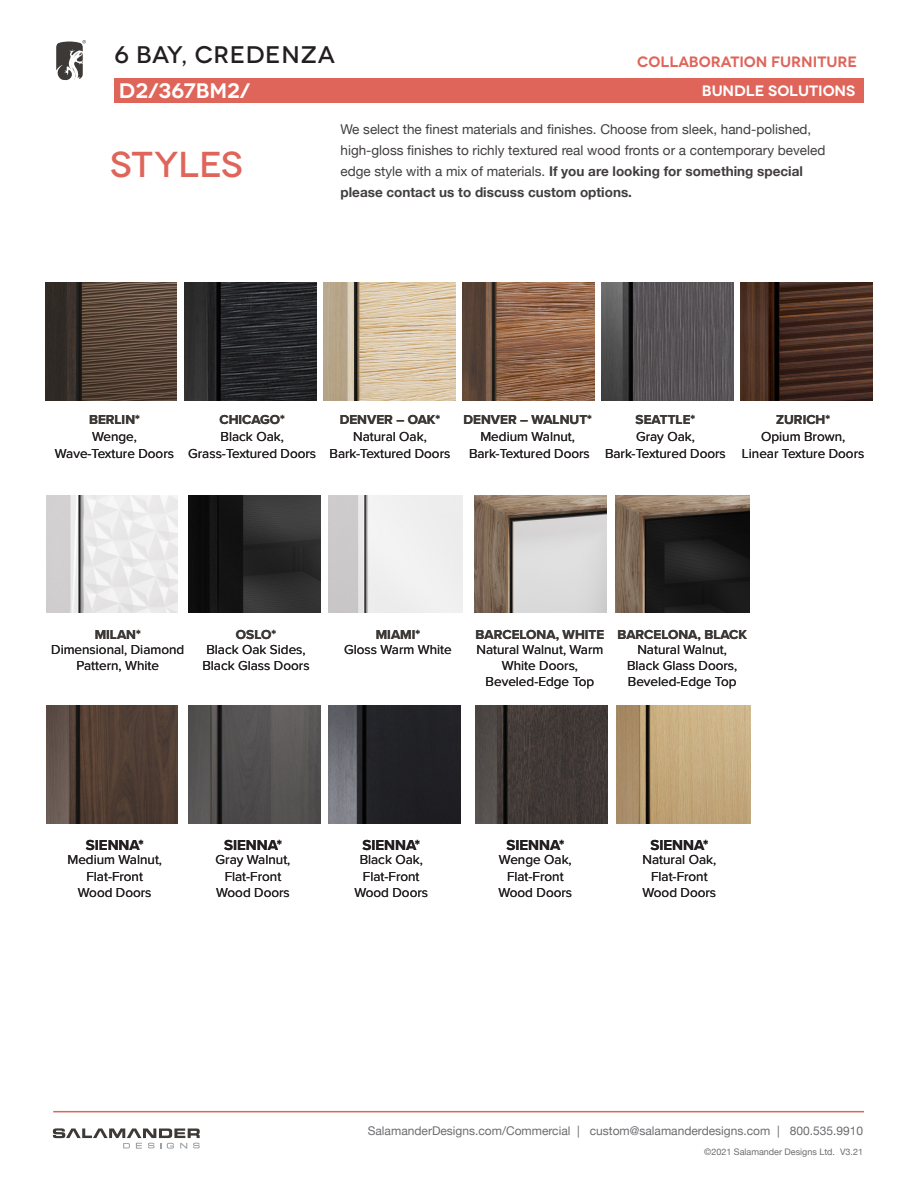
<style>
.page{position:relative;width:918px;height:1188px;background:#fff}
.page>*{position:absolute;margin:0;border:0;box-sizing:border-box;transform-origin:0 0}
.t1{font:500 36px "Novecentowide";letter-spacing:-.01em;color:#df655a}
.t2{font:500 24px "Novecentowide";letter-spacing:.02em;color:#231f20}
.t3{font:600 21px "Novecentowide";color:#fff}
.t4{font:700 15px "Proxima Nova";color:#231f20}
.t5{font:600 15px "Novecentowide";color:#df655a}
.t6{font:600 15px "Novecentowide";color:#fff}
.t7{font:13.5px/16.2px "Proxima Nova";color:#231f20;text-align:center}
.t8{font:13.5px/21px "Helvetica Neue";color:#423e3f}
.t9{font:700 13.5px "Proxima Nova";color:#3c3835}
.t10{font:12px "Helvetica Neue";color:#6c6d70}
.t11{font:9px "Helvetica Neue";color:#6c6d70}
.s1{font-weight:700}
</style>
<div class="page">
<svg style="left:53px;top:1128px;width:147px;height:21px"></svg>
<hr style="left:53px;top:1111px;width:811px;height:1px;background:#df655a">
<div style="left:114px;top:78px;width:750px;height:24px;background:#df655a"></div>
<svg style="left:56px;top:40px;width:30px;height:40px"></svg>
<img style="left:46px;top:282px;width:131px;height:118px">
<img style="left:323px;top:282px;width:132px;height:118px">
<img style="left:184px;top:282px;width:132px;height:118px">
<img style="left:329px;top:495px;width:134px;height:118px">
<img style="left:463px;top:282px;width:131px;height:118px">
<svg style="left:47px;top:705px;width:131px;height:118px;fill:#523f34"></svg>
<svg style="left:47px;top:495px;width:131px;height:118px;fill:#e9e8e9"></svg>
<svg style="left:329px;top:705px;width:132px;height:118px;fill:#222226"></svg>
<svg style="left:602px;top:282px;width:131px;height:118px;fill:#565255"></svg>
<svg style="left:188px;top:705px;width:132px;height:118px;fill:#555352"></svg>
<svg style="left:188px;top:495px;width:132px;height:118px"></svg>
<svg style="left:617px;top:705px;width:133px;height:118px;fill:#c3a87c"></svg>
<svg style="left:475px;top:705px;width:132px;height:118px;fill:#433a37"></svg>
<svg style="left:741px;top:282px;width:131px;height:118px"></svg>
<svg style="left:616px;top:495px;width:133px;height:118px"></svg>
<svg style="left:474px;top:495px;width:132px;height:118px"></svg>
<p class="t2" style="left:114px;top:40px;width:222px">6 BAY, CREDENZA</p>
<p class="t5" style="left:637px;top:52px;width:221px">COLLABORATION FURNITURE</p>
<h3 class="t3" style="left:119px;top:78px;width:133px">D2/367bM2/</h3>
<p class="t6" style="left:702px;top:81px;width:155px">BUNDLE SOLUTIONS</p>
<h1 class="t1" style="left:110px;top:142px;width:134px">STYLES</h1>
<p class="t8" style="left:341px;top:120px;width:486px">We select the finest materials and finishes. Choose from sleek, hand-polished, high-gloss finishes to richly textured real wood fronts or a contemporary beveled edge style with a mix of materials. <span class="s1">If you are looking for something special please contact us to discuss custom options.</span></p>
<p class="t9" style="left:89px;top:409px;width:52px">BERLIN*</p>
<p class="t9" style="left:219px;top:409px;width:67px">CHICAGO*</p>
<p class="t9" style="left:340px;top:409px;width:102px">DENVER – OAK*</p>
<p class="t9" style="left:463px;top:409px;width:130px">DENVER – WALNUT*</p>
<p class="t9" style="left:636px;top:409px;width:61px">SEATTLE*</p>
<p class="t9" style="left:776px;top:409px;width:56px">ZURICH*</p>
<p class="t7" style="left:55px;top:428px;width:121px">Wenge,<br>Wave-Texture Doors</p>
<p class="t7" style="left:188px;top:428px;width:130px">Black Oak,<br>Grass-Textured Doors</p>
<p class="t7" style="left:330px;top:428px;width:122px">Natural Oak,<br>Bark-Textured Doors</p>
<p class="t7" style="left:469px;top:428px;width:122px">Medium Walnut,<br>Bark-Textured Doors</p>
<p class="t7" style="left:605px;top:428px;width:122px">Gray Oak,<br>Bark-Textured Doors</p>
<p class="t7" style="left:742px;top:428px;width:124px">Opium Brown,<br>Linear Texture Doors</p>
<p class="t9" style="left:95px;top:624px;width:48px">MILAN*</p>
<p class="t9" style="left:236px;top:624px;width:42px">OSLO*</p>
<p class="t9" style="left:376px;top:624px;width:46px">MIAMI*</p>
<p class="t9" style="left:476px;top:624px;width:273px">BARCELONA, WHITE BARCELONA, BLACK</p>
<p class="t7" style="left:51px;top:641px;width:135px">Dimensional, Diamond<br>Pattern, White</p>
<p class="t7" style="left:202px;top:641px;width:109px;text-align:left">Black Oak Sides,<br>Black Glass Doors</p>
<p class="t7" style="left:344px;top:641px;width:109px">Gloss Warm White</p>
<p class="t7" style="left:476px;top:641px;width:128px">Natural Walnut, Warm<br>White Doors,<br>Beveled-Edge Top</p>
<p class="t7" style="left:627px;top:641px;width:112px">Natural Walnut,<br>Black Glass Doors,<br>Beveled-Edge Top</p>
<p class="t4" style="left:86px;top:834px;width:59px">SIENNA*</p>
<p class="t4" style="left:224px;top:834px;width:59px">SIENNA*</p>
<p class="t4" style="left:362px;top:834px;width:59px">SIENNA*</p>
<p class="t4" style="left:506px;top:834px;width:59px">SIENNA*</p>
<p class="t4" style="left:650px;top:834px;width:59px">SIENNA*</p>
<p class="t7" style="left:67px;top:851px;width:96px">Medium Walnut,<br>Flat-Front<br>Wood Doors</p>
<p class="t7" style="left:216px;top:851px;width:76px">Gray Walnut,<br>Flat-Front<br>Wood Doors</p>
<p class="t7" style="left:354px;top:851px;width:75px">Black Oak,<br>Flat-Front<br>Wood Doors</p>
<p class="t7" style="left:498px;top:851px;width:75px">Wenge Oak,<br>Flat-Front<br>Wood Doors</p>
<p class="t7" style="left:643px;top:851px;width:75px">Natural Oak,<br>Flat-Front<br>Wood Doors</p>
<p class="t10" style="left:368px;top:1123px;width:497px">SalamanderDesigns.com/Commercial | custom@salamanderdesigns.com | 800.535.9910</p>
<p class="t11" style="left:704px;top:1145px;width:160px">©2021 Salamander Designs Ltd. V3.21</p>
</div>
